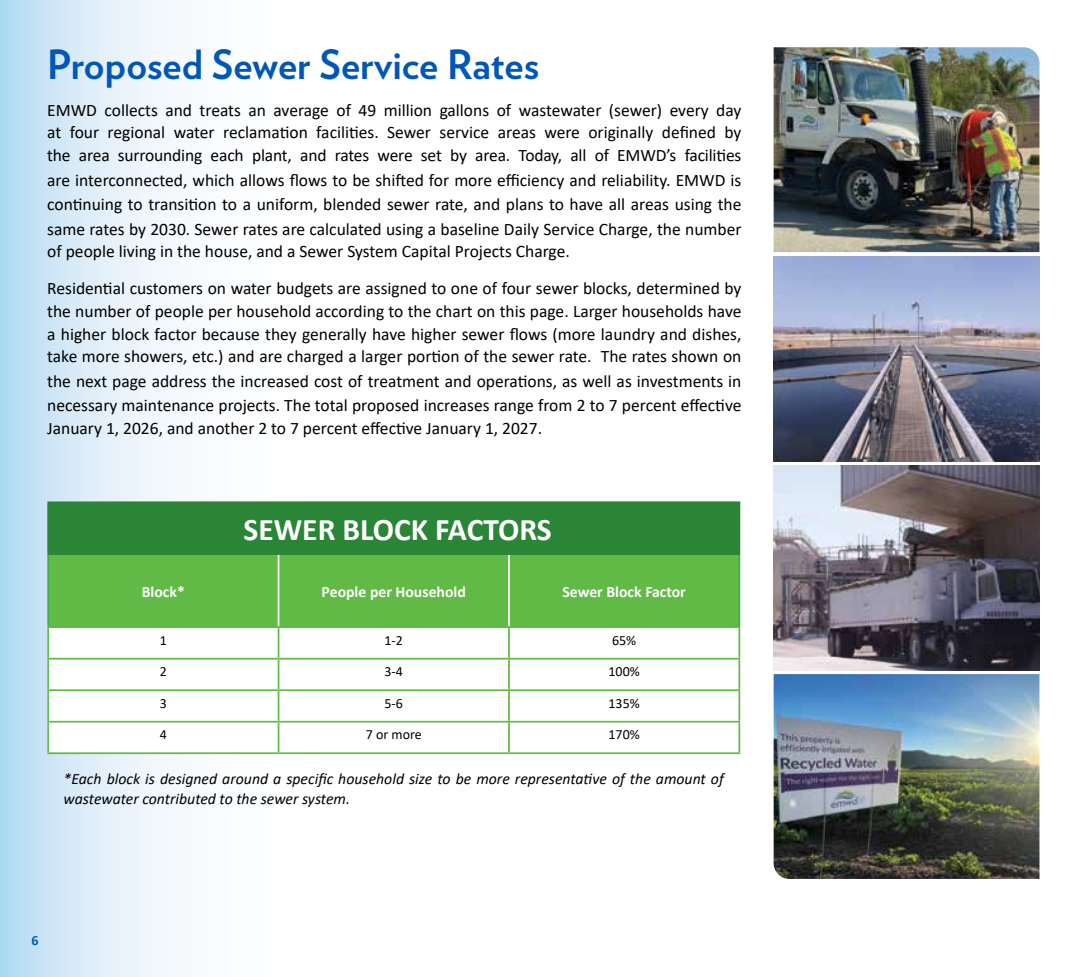
<style>
.page{position:relative;width:1071px;height:977px;background:#fff}
.page>*{position:absolute;margin:0;border:0;box-sizing:border-box;transform-origin:0 0}
.t1{font:700 40.25px "Verlag";color:#0057b8}
.t2{font:700 31.5px "Calibri";color:#fff}
.t3{font:17.5px/22.8px "Calibri";color:#000;text-align:justify}
.t4{font:italic 15.75px/19.2px "Calibri";color:#000}
.t5{font:700 15.75px "Calibri";color:#fff}
.t6{font:14px "Calibri";color:#000}
.t7{font:700 14px "Calibri";color:#0057b8}
</style>
<div class="page">
<svg style="left:0;top:0;width:385px;height:976px"></svg>
<img style="left:774px;top:47px;width:266px;height:205px">
<img style="left:774px;top:256px;width:266px;height:205px">
<img style="left:774px;top:465px;width:266px;height:205px">
<img style="left:774px;top:674px;width:265px;height:204px">
<div style="left:48px;top:502px;width:691px;height:52px;background:#2b8537"></div>
<div style="left:49px;top:555px;width:689px;height:71px;background:#61ba45"></div>
<svg style="left:49px;top:628px;width:689px;height:124px"></svg>
<hr style="left:278px;top:555px;width:1px;height:71px;background:#fff">
<hr style="left:508px;top:555px;width:2px;height:71px;background:#fff">
<hr style="left:47px;top:555px;width:2px;height:71px;background:#41ad49">
<hr style="left:738px;top:555px;width:2px;height:71px;background:#41ad49">
<hr style="left:47px;top:501px;width:232px;height:2px;background:#2b8537">
<hr style="left:47px;top:503px;width:2px;height:50px;background:#2b8537">
<hr style="left:279px;top:501px;width:230px;height:2px;background:#2b8537">
<hr style="left:509px;top:501px;width:231px;height:2px;background:#2b8537">
<hr style="left:738px;top:503px;width:2px;height:50px;background:#2b8537">
<hr style="left:47px;top:553px;width:232px;height:2px;background:#2b8537">
<hr style="left:279px;top:553px;width:230px;height:2px;background:#2b8537">
<hr style="left:509px;top:553px;width:231px;height:2px;background:#2b8537">
<hr style="left:279px;top:626px;width:230px;height:2px;background:#62bb46">
<hr style="left:509px;top:626px;width:231px;height:2px;background:#62bb46">
<hr style="left:508px;top:628px;width:2px;height:29px;background:#62bb46">
<hr style="left:738px;top:628px;width:2px;height:29px;background:#62bb46">
<hr style="left:508px;top:659px;width:2px;height:30px;background:#62bb46">
<hr style="left:738px;top:659px;width:2px;height:30px;background:#62bb46">
<hr style="left:508px;top:691px;width:2px;height:29px;background:#62bb46">
<hr style="left:738px;top:691px;width:2px;height:29px;background:#62bb46">
<hr style="left:508px;top:722px;width:2px;height:30px;background:#62bb46">
<hr style="left:738px;top:722px;width:2px;height:30px;background:#62bb46">
<hr style="left:279px;top:657px;width:230px;height:2px;background:#62bb46">
<hr style="left:509px;top:657px;width:231px;height:2px;background:#62bb46">
<hr style="left:279px;top:689px;width:230px;height:2px;background:#62bb46">
<hr style="left:509px;top:689px;width:231px;height:2px;background:#62bb46">
<hr style="left:279px;top:720px;width:230px;height:2px;background:#62bb46">
<hr style="left:509px;top:720px;width:231px;height:2px;background:#62bb46">
<hr style="left:279px;top:752px;width:230px;height:2px;background:#62bb46">
<hr style="left:509px;top:752px;width:231px;height:2px;background:#62bb46">
<hr style="left:47px;top:628px;width:2px;height:29px;background:#62bb46">
<hr style="left:47px;top:659px;width:2px;height:30px;background:#62bb46">
<hr style="left:47px;top:691px;width:2px;height:29px;background:#62bb46">
<hr style="left:47px;top:722px;width:2px;height:30px;background:#62bb46">
<hr style="left:47px;top:626px;width:232px;height:2px;background:#62bb46">
<svg style="left:278px;top:628px;width:1px;height:29px"></svg>
<hr style="left:278px;top:659px;width:1px;height:30px;background:#62bb46">
<svg style="left:278px;top:691px;width:1px;height:29px"></svg>
<hr style="left:278px;top:722px;width:1px;height:30px;background:#62bb46">
<hr style="left:47px;top:657px;width:232px;height:2px;background:#62bb46">
<hr style="left:47px;top:689px;width:232px;height:2px;background:#62bb46">
<hr style="left:47px;top:720px;width:232px;height:2px;background:#62bb46">
<hr style="left:47px;top:752px;width:232px;height:2px;background:#62bb46">
<h1 class="t1" style="left:47px;top:33px;width:493px">Proposed Sewer Service Rates</h1>
<p class="t3" style="left:47px;top:98px;width:696px">EMWD collects and treats an average of 49 million gallons of wastewater (sewer) every day at four regional water reclamation facilities. Sewer service areas were originally defined by the area surrounding each plant, and rates were set by area. Today, all of EMWD’s facilities</p>
<p class="t3" style="left:47px;top:167px;width:696px;line-height:24.5px">are interconnected, which allows flows to be shifted for more efficiency and reliability. EMWD is continuing to transition to a uniform, blended sewer rate, and plans to have all areas using the same rates by 2030. Sewer rates are calculated using a baseline Daily Service Charge, the number</p>
<p class="t3" style="left:47px;top:233px;width:696px;line-height:36.8px">of people living in the house, and a Sewer System Capital Projects Charge.<br>Residential customers on water budgets are assigned to one of four sewer blocks, determined by</p>
<p class="t3" style="left:47px;top:299px;width:696px">the number of people per household according to the chart on this page. Larger households have a higher block factor because they generally have higher sewer flows (more laundry and dishes, take more showers, etc.) and are charged a larger portion of the sewer rate. The rates shown on</p>
<p class="t3" style="left:47px;top:368px;width:696px;line-height:24.5px">the next page address the increased cost of treatment and operations, as well as investments in necessary maintenance projects. The total proposed increases range from 2 to 7 percent effective</p>
<p class="t3" style="left:47px;top:416px;width:496px">January 1, 2026, and another 2 to 7 percent effective January 1, 2027.</p>
<h2 class="t2" style="left:244px;top:507px;width:310px">SEWER BLOCK FACTORS</h2>
<p class="t5" style="left:142px;top:580px;width:45px">Block*</p>
<p class="t5" style="left:322px;top:580px;width:146px">People per Household</p>
<p class="t5" style="left:562px;top:580px;width:125px">Sewer Block Factor</p>
<p class="t6" style="left:160px;top:630px;width:9px">1</p>
<p class="t6" style="left:385px;top:630px;width:20px">1-2</p>
<p class="t6" style="left:612px;top:630px;width:26px">65%</p>
<p class="t6" style="left:160px;top:661px;width:9px">2</p>
<p class="t6" style="left:385px;top:661px;width:20px">3-4</p>
<p class="t6" style="left:609px;top:661px;width:33px">100%</p>
<p class="t6" style="left:160px;top:693px;width:9px">3</p>
<p class="t6" style="left:385px;top:693px;width:20px">5-6</p>
<p class="t6" style="left:609px;top:693px;width:33px">135%</p>
<p class="t6" style="left:160px;top:724px;width:9px">4</p>
<p class="t6" style="left:366px;top:724px;width:57px">7 or more</p>
<p class="t6" style="left:609px;top:724px;width:33px">170%</p>
<p class="t4" style="left:64px;top:768px;width:662px">*Each block is designed around a specific household size to be more representative of the amount of wastewater contributed to the sewer system.</p>
<p class="t7" style="left:32px;top:930px;width:9px">6</p>
</div>
